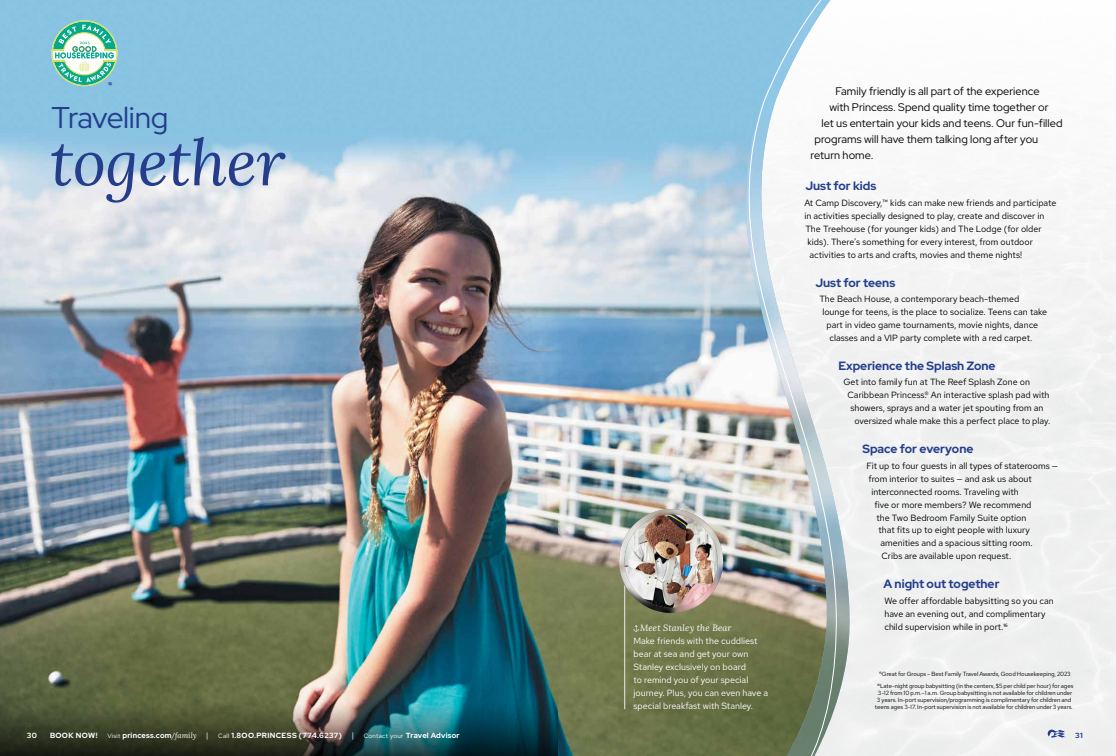
<style>
.page{position:relative;width:1116px;height:756px;background:#fff}
.page>*{position:absolute;margin:0;border:0;box-sizing:border-box;transform-origin:0 0}
.t1{font:italic 64px "Lora";letter-spacing:-.01em;color:#243e8c}
.t2{font:30px "Red Hat Display";letter-spacing:-.015em;color:#243e8c}
.t3{font:700 12px "Red Hat Display";color:#243e8c}
.t4{font:11px "Red Hat Display";letter-spacing:.005em;color:#000}
.t5{font:9px/13px "Red Hat Text";color:#000}
.t6{font:9px/13px "Red Hat Text";color:#fff}
.t7{font:italic 9px "Lora";letter-spacing:.015em;color:#fff}
.t8{font:700 8px "Red Hat Text";color:#243e8c}
.t9{font:700 7.5px "Red Hat Display";letter-spacing:.035em;color:#fff}
.t10{font:700 7.5px "Red Hat Display";color:#243e8c}
.t11{font:6px/7px "Red Hat Text";letter-spacing:-.01em;color:#000;text-align:center}
.s1{font-weight:400;font-size:6.2px}
.s2{font-weight:400}
.s3{font-family:"Lora";font-weight:400;font-style:italic}
.s4{font-weight:400;font-size:8px}
</style>
<div class="page">
<img style="left:0;top:0;width:558px;height:702px">
<svg style="left:52px;top:20px;width:65px;height:66px"></svg>
<img style="left:0;top:702px;width:558px;height:54px">
<img style="left:3px;top:192px;width:36px;height:21px">
<svg style="left:838px;top:62px;width:13px;height:694px;fill:#f1f2f2"></svg>
<img style="left:558px;top:0;width:186px;height:756px">
<img style="left:744px;top:0;width:94px;height:756px">
<svg style="left:633px;top:625px;width:6px;height:7px"></svg>
<hr style="left:624px;top:585px;width:1px;height:124px;background:#efecea">
<img style="left:619px;top:509px;width:104px;height:104px;border-radius:52px">
<img style="left:625px;top:514px;width:93px;height:94px;border-radius:47px">
<svg style="left:1048px;top:730px;width:18px;height:8px"></svg>
<p class="t8" style="left:108px;top:80px;width:6px">¹⁵</p>
<h2 class="t2" style="left:52px;top:98px;width:118px">Traveling</h2>
<h1 class="t1" style="left:50px;top:119px;width:237px">together</h1>
<p class="t7" style="left:640px;top:622px;width:93px">Meet Stanley the Bear</p>
<p class="t6" style="left:633px;top:634px;width:136px">Make friends with the cuddliest bear at sea and get your own<br>Stanley exclusively on board<br>to remind you of your special journey. Plus, you can even have a special breakfast with Stanley.</p>
<p class="t4" style="left:835px;top:84px;width:206px">Family friendly is all part of the experience</p>
<p class="t4" style="left:829px;top:100px;width:221px">with Princess. Spend quality time together or</p>
<p class="t4" style="left:821px;top:116px;width:243px">let us entertain your kids and teens. Our fun-filled</p>
<p class="t4" style="left:814px;top:132px;width:225px">programs will have them talking long after you</p>
<p class="t4" style="left:810px;top:148px;width:65px">return home.</p>
<h3 class="t3" style="left:805px;top:178px;width:72px">Just for kids</h3>
<p class="t5" style="left:804px;top:196px;width:254px">At Camp Discovery,™ kids can make new friends and participate</p>
<p class="t5" style="left:804px;top:209px;width:241px">in activities specially designed to play, create and discover in</p>
<p class="t5" style="left:805px;top:222px;width:238px">The Treehouse (for younger kids) and The Lodge (for older</p>
<p class="t5" style="left:807px;top:235px;width:227px">kids). There’s something for every interest, from outdoor</p>
<p class="t5" style="left:809px;top:248px;width:214px">activities to arts and crafts, movies and theme nights!</p>
<h3 class="t3" style="left:815px;top:275px;width:81px">Just for teens</h3>
<p class="t5" style="left:819px;top:292px;width:201px">The Beach House, a contemporary beach-themed</p>
<p class="t5" style="left:822px;top:305px;width:226px">lounge for teens, is the place to socialize. Teens can take</p>
<p class="t5" style="left:826px;top:318px;width:213px">part in video game tournaments, movie nights, dance</p>
<p class="t5" style="left:829px;top:331px;width:204px">classes and a VIP party complete with a red carpet.</p>
<h3 class="t3" style="left:838px;top:358px;width:159px">Experience the Splash Zone</h3>
<p class="t5" style="left:847px;top:375px;width:204px;text-indent:-4px">Get into family fun at The Reef Splash Zone on<br>Caribbean Princess® An interactive splash pad with</p>
<p class="t5" style="left:925px;top:388px;width:4px">.</p>
<p class="t5" style="left:850px;top:401px;width:195px">showers, sprays and a water jet spouting from an</p>
<p class="t5" style="left:854px;top:414px;width:197px">oversized whale make this a perfect place to play.</p>
<h3 class="t3" style="left:862px;top:441px;width:113px">Space for everyone</h3>
<p class="t5" style="left:866px;top:459px;width:193px">Fit up to four guests in all types of staterooms —</p>
<p class="t5" style="left:868px;top:472px;width:165px">from interior to suites — and ask us about</p>
<p class="t5" style="left:871px;top:485px;width:149px">interconnected rooms. Traveling with</p>
<p class="t5" style="left:874px;top:498px;width:159px">five or more members? We recommend</p>
<p class="t5" style="left:876px;top:511px;width:151px">the Two Bedroom Family Suite option</p>
<p class="t5" style="left:878px;top:524px;width:153px">that fits up to eight people with luxury</p>
<p class="t5" style="left:880px;top:537px;width:154px">amenities and a spacious sitting room.</p>
<p class="t5" style="left:881px;top:550px;width:131px">Cribs are available upon request.</p>
<h3 class="t3" style="left:883px;top:576px;width:118px">A night out together</h3>
<p class="t5" style="left:884px;top:594px;width:171px">We offer affordable babysitting so you can have an evening out, and complimentary child supervision while in port.¹⁶</p>
<p class="t11" style="left:877px;top:668px;width:198px;line-height:11.5px">¹⁵Great for Groups – Best Family Travel Awards, Good Housekeeping, 2023<br>¹⁶ Late-night group babysitting (in the centers, $5 per child per hour) for ages</p>
<p class="t11" style="left:875px;top:689px;width:199px">3-12 from 10 p.m.–1 a.m. Group babysitting is not available for children under<br>3 years. In-port supervision/programming is complimentary for children and teens ages 3-17. In-port supervision is not available for children under 3 years.</p>
<p class="t9" style="left:27px;top:730px;width:12px">30</p>
<p class="t9" style="left:50px;top:730px;width:49px">BOOK NOW!</p>
<p class="t9" style="left:107px;top:730px;width:91px"><span class="s1">Visit</span> princess.com<span class="s2">/</span><span class="s3">family</span></p>
<p class="t10" style="left:1075px;top:730px;width:9px">31</p>
<p class="t9" style="left:206px;top:730px;width:255px"><span class="s4">|</span> <span class="s1">Call</span> 1.8OO.PRINCESS (774.6237) <span class="s4">|</span> <span class="s1">Contact your</span> Travel Advisor</p>
</div>
